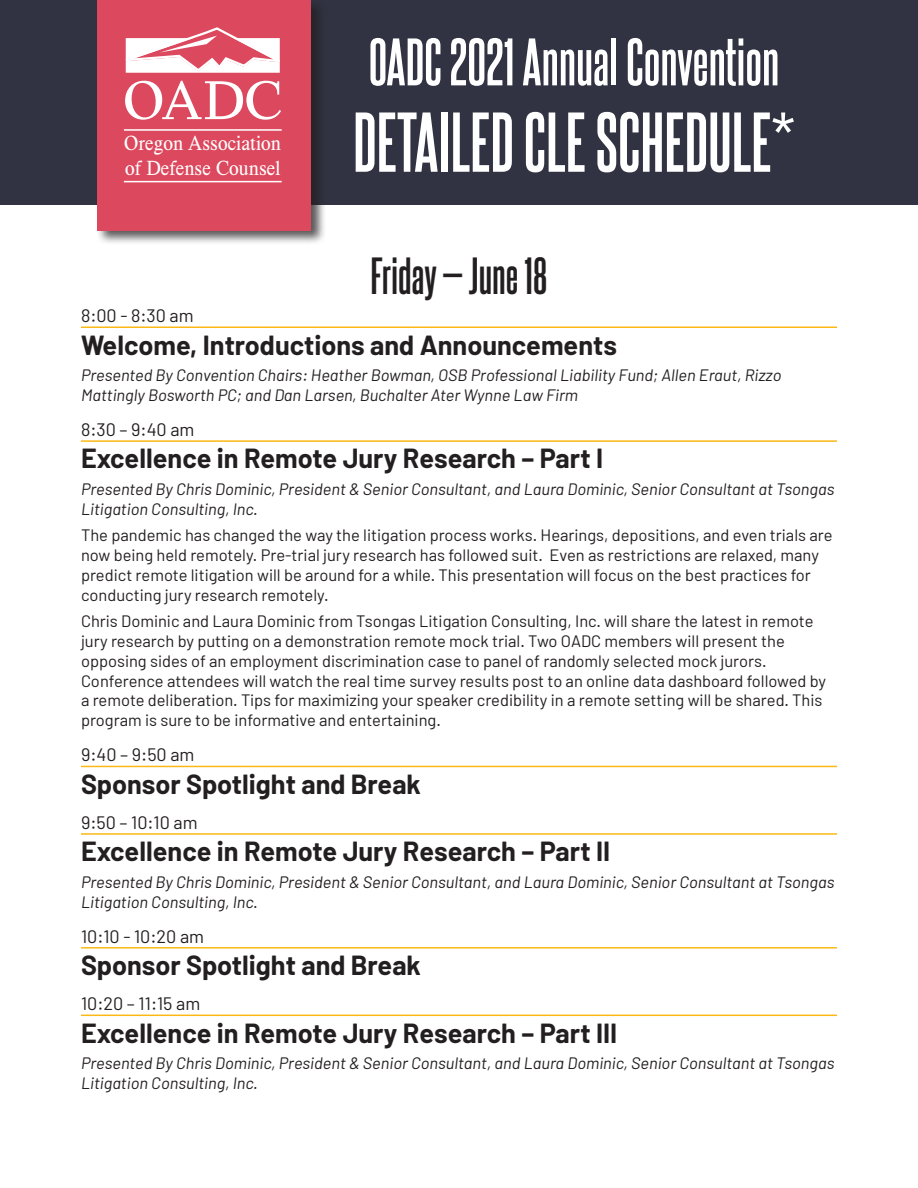
<style>
.page{position:relative;width:918px;height:1188px;background:#fff}
.page>*{position:absolute;margin:0;border:0;box-sizing:border-box;transform-origin:0 0}
.t1{font:700 72px "Steelfish Rg";color:#fff}
.t2{font:57.3px "Happy Timesatthe IKOB";color:#fff}
.t3{font:700 57px "Steelfish Rg";color:#fff}
.t4{font:700 45px "Steelfish Rg";color:#231f20}
.t5{font:700 27px "Barlow";color:#231f20}
.t6{font:21.45px/25.8px "Happy Timesatthe IKOB";color:#fff;scale:.93 1}
.t7{font:18px "Barlow";color:#231f20}
.t8{font:16.5px/19.8px "Barlow";color:#231f20}
.t9{font:italic 16.5px/19.8px "Barlow";color:#231f20}
</style>
<div class="page">
<hr style="left:81px;top:327px;width:756px;height:1px;background:#fcb814">
<hr style="left:81px;top:440px;width:756px;height:2px;background:#fcb814">
<hr style="left:81px;top:766px;width:756px;height:1px;background:#fcb814">
<hr style="left:81px;top:833px;width:756px;height:2px;background:#fcb814">
<hr style="left:81px;top:947px;width:756px;height:2px;background:#fcb814">
<hr style="left:81px;top:1015px;width:756px;height:1px;background:#fcb814">
<div style="left:0;top:0;width:918px;height:204px;background:#313342"></div>
<div style="left:96px;top:0;width:230px;height:245px;background:#231f20;opacity:.75"></div>
<div style="left:97px;top:0;width:214px;height:230px;background:#dc485d"></div>
<hr style="left:124px;top:129px;width:158px;height:2px;background:#fff">
<hr style="left:124px;top:181px;width:158px;height:1px;background:#fff">
<svg style="left:125px;top:27px;width:155px;height:46px"></svg>
<h2 class="t2" style="left:123px;top:67px;width:160px">OADC</h2>
<h3 class="t6" style="left:124px;top:129px;width:170px">Oregon Association of Defense Counsel</h3>
<h3 class="t3" style="left:369px;top:21px;width:412px">OADC 2021 Annual Convention</h3>
<h1 class="t1" style="left:353px;top:91px;width:443px">DETAILED CLE SCHEDULE*</h1>
<h3 class="t4" style="left:371px;top:243px;width:178px">Friday — June 18</h3>
<p class="t7" style="left:81px;top:305px;width:114px">8:00 - 8:30 am</p>
<h3 class="t5" style="left:81px;top:328px;width:537px">Welcome, Introductions and Announcements</h3>
<p class="t9" style="left:81px;top:365px;width:702px">Presented By Convention Chairs: Heather Bowman, OSB Professional Liability Fund; Allen Eraut, Rizzo<br>Mattingly Bosworth PC; and Dan Larsen, Buchalter Ater Wynne Law Firm</p>
<p class="t7" style="left:81px;top:418px;width:115px">8:30 – 9:40 am</p>
<h3 class="t5" style="left:81px;top:442px;width:524px">Excellence in Remote Jury Research – Part I</h3>
<p class="t9" style="left:81px;top:479px;width:755px">Presented By Chris Dominic, President &amp; Senior Consultant, and Laura Dominic, Senior Consultant at Tsongas<br>Litigation Consulting, Inc.</p>
<p class="t8" style="left:81px;top:525px;width:753px">The pandemic has changed the way the litigation process works. Hearings, depositions, and even trials are now being held remotely. Pre-trial jury research has followed suit. Even as restrictions are relaxed, many predict remote litigation will be around for a while. This presentation will focus on the best practices for conducting jury research remotely.</p>
<p class="t8" style="left:81px;top:611px;width:747px">Chris Dominic and Laura Dominic from Tsongas Litigation Consulting, Inc. will share the latest in remote jury research by putting on a demonstration remote mock trial. Two OADC members will present the opposing sides of an employment discrimination case to panel of randomly selected mock jurors.<br>Conference attendees will watch the real time survey results post to an online data dashboard followed by a remote deliberation. Tips for maximizing your speaker credibility in a remote setting will be shared. This program is sure to be informative and entertaining.</p>
<p class="t7" style="left:81px;top:744px;width:115px">9:40 – 9:50 am</p>
<h3 class="t5" style="left:81px;top:767px;width:342px">Sponsor Spotlight and Break</h3>
<p class="t7" style="left:81px;top:811px;width:118px">9:50 – 10:10 am</p>
<h3 class="t5" style="left:81px;top:835px;width:531px">Excellence in Remote Jury Research – Part II</h3>
<p class="t9" style="left:81px;top:872px;width:755px">Presented By Chris Dominic, President &amp; Senior Consultant, and Laura Dominic, Senior Consultant at Tsongas<br>Litigation Consulting, Inc.</p>
<p class="t7" style="left:81px;top:925px;width:125px">10:10 - 10:20 am</p>
<h3 class="t5" style="left:81px;top:949px;width:342px">Sponsor Spotlight and Break</h3>
<p class="t7" style="left:81px;top:993px;width:121px">10:20 – 11:15 am</p>
<h3 class="t5" style="left:81px;top:1016px;width:538px">Excellence in Remote Jury Research – Part III</h3>
<p class="t9" style="left:81px;top:1053px;width:755px">Presented By Chris Dominic, President &amp; Senior Consultant, and Laura Dominic, Senior Consultant at Tsongas<br>Litigation Consulting, Inc.</p>
</div>
